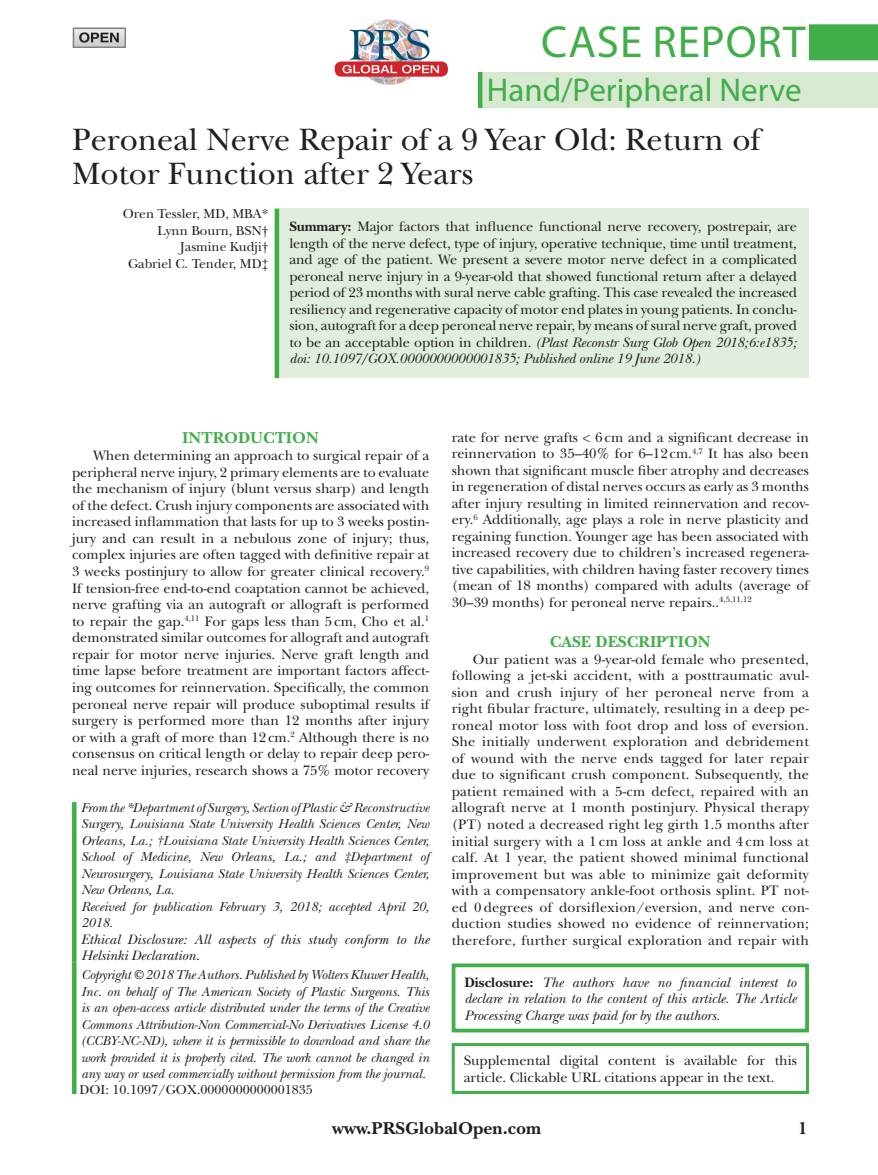
<style>
.page{position:relative;width:878px;height:1175px;background:#fff}
.page>*{position:absolute;margin:0;border:0;box-sizing:border-box;transform-origin:0 0}
.t1{font:45px "Myriad Pro";letter-spacing:.02em;color:#40ae49}
.t2{font:33px "Myriad Pro";color:#40ae49}
.t3{font:32.25px/34.5px "New Baskerville";color:#231f20}
.t4{font:700 18px "New Baskerville";color:#231f20}
.t5{font:700 16.5px "New Baskerville";color:#40ae49}
.t6{font:14.25px/16.5px "New Baskerville";color:#231f20;text-align:justify}
.t7{font:italic 14.25px/16.5px "New Baskerville";color:#231f20;text-align:justify}
.t8{font:italic 13.5px/16.5px "New Baskerville";color:#231f20}
.t9{font:13.5px/16.5px "New Baskerville";color:#231f20;text-align:right}
.s1{font-weight:700}
.s2{font-style:italic}
.s3{font-weight:700;font-style:normal}
</style>
<div class="page">
<div style="left:73px;top:28px;width:52px;height:20px;border:2px solid #808285"></div>
<svg style="left:79px;top:32px;width:40px;height:11px"></svg>
<img style="left:365px;top:20px;width:49px;height:64px">
<svg style="left:334px;top:61px;width:114px;height:16px"></svg>
<img style="left:342px;top:29px;width:97px;height:44px">
<div style="left:451px;top:963px;width:357px;height:69px;border:4px solid #40ae49"></div>
<hr style="left:72px;top:802px;width:4px;height:160px;background:#40ae49">
<div style="left:277px;top:209px;width:531px;height:169px;background:#e1eedd"></div>
<div style="left:274px;top:209px;width:5px;height:169px;background:#40ae49"></div>
<div style="left:478px;top:72px;width:86px;height:36px;background:#40ae49"></div>
<div style="left:482px;top:72px;width:396px;height:36px;background:#d8e9d2"></div>
<div style="left:452px;top:1043px;width:356px;height:51px;border:3px solid #40ae49"></div>
<hr style="left:72px;top:962px;width:4px;height:131px;background:#40ae49">
<div style="left:808px;top:24px;width:70px;height:36px;background:#40ae49"></div>
<h1 class="t1" style="left:541px;top:14px;width:266px">Case Report</h1>
<h2 class="t2" style="left:487px;top:69px;width:316px">Hand/Peripheral Nerve</h2>
<h3 class="t3" style="left:72px;top:122px;width:690px">Peroneal Nerve Repair of a 9 Year Old: Return of<br>Motor Function after 2 Years</h3>
<p class="t9" style="left:123px;top:206px;width:147px">Oren Tessler, MD, MBA*<br>Lynn Bourn, BSN†<br>Jasmine Kudji†<br>Gabriel C. Tender, MD‡</p>
<p class="t6" style="left:289px;top:218px;width:509px"><span class="s1">Summary:</span> Major factors that influence functional nerve recovery, postrepair, are length of the nerve defect, type of injury, operative technique, time until treatment, and age of the patient. We present a severe motor nerve defect in a complicated peroneal nerve injury in a 9-year-old that showed functional return after a delayed period of 23 months with sural nerve cable grafting. This case revealed the increased resiliency and regenerative capacity of motor end plates in young patients. In conclu&shy;sion, autograft for a deep peroneal nerve repair, by means of sural nerve graft, proved to be an acceptable option in children. <span class="s2">(Plast Reconstr Surg Glob Open 2018;6:e1835; doi: 10.1097/GOX.0000000000001835; Published online 19 June 2018.)</span></p>
<p class="t5" style="left:182px;top:428px;width:138px">INTRODUCTION</p>
<p class="t6" style="left:72px;top:447px;width:359px;text-indent:21px">When determining an approach to surgical repair of a peripheral nerve injury, 2 primary elements are to evaluate the mechanism of injury (blunt versus sharp) and length of the defect. Crush injury components are associated with increased inflammation that lasts for up to 3 weeks postin&shy;jury and can result in a nebulous zone of injury; thus, complex injuries are often tagged with definitive repair at 3 weeks postinjury to allow for greater clinical recovery.<sup>9<br></sup>If tension-free end-to-end coaptation cannot be achieved, nerve grafting via an autograft or allograft is performed to repair the gap.<sup>4,11</sup> For gaps less than 5cm, Cho et al.<sup>1 </sup>demonstrated similar outcomes for allograft and autograft repair for motor nerve injuries. Nerve graft length and time lapse before treatment are important factors affect&shy;ing outcomes for reinnervation. Specifically, the common peroneal nerve repair will produce suboptimal results if surgery is performed more than 12 months after injury or with a graft of more than 12cm.<sup>2</sup> Although there is no consensus on critical length or delay to repair deep pero&shy;neal nerve injuries, research shows a 75% motor recovery</p>
<p class="t8" style="left:81px;top:799px;width:350px">From the *Department of Surgery, Section of Plastic &amp; Reconstructive Surgery, Louisiana State University Health Sciences Center, New Orleans, La.; †Louisiana State University Health Sciences Center, School of Medicine, New Orleans, La.; and ‡Department of Neurosurgery, Louisiana State University Health Sciences Center, New Orleans, La.<br>Received for publication February 3, 2018; accepted April 20, 2018.</p>
<p class="t7" style="left:81px;top:931px;width:349px">Ethical Disclosure: All aspects of this study conform to the<br>Helsinki Declaration.</p>
<p class="t8" style="left:81px;top:966px;width:350px;text-align:justify">Copyright © 2018 The Authors. Published by Wolters Kluwer Health, Inc. on behalf of The American Society of Plastic Surgeons. This is an open-access article distributed under the terms of the Creative Commons Attribution-Non Commercial-No Derivatives License 4.0 (CCBY-NC-ND), where it is permissible to download and share the work provided it is properly cited. The work cannot be changed in any way or used commercially without permission from the journal.</p>
<p class="t9" style="left:80px;top:1081px;width:235px">DOI: 10.1097/GOX.0000000000001835</p>
<p class="t6" style="left:452px;top:429px;width:359px">rate for nerve grafts &lt; 6cm and a significant decrease in reinnervation to 35–40% for 6–12cm.<sup>4,7</sup> It has also been shown that significant muscle fiber atrophy and decreases in regeneration of distal nerves occurs as early as 3 months after injury resulting in limited reinnervation and recov&shy;ery.<sup>6</sup> Additionally, age plays a role in nerve plasticity and regaining function. Younger age has been associated with increased recovery due to children’s increased regenera&shy;tive capabilities, with children having faster recovery times (mean of 18 months) compared with adults (average of 30–39 months) for peroneal nerve repairs..<sup>4,5,11,12</sup></p>
<p class="t5" style="left:550px;top:632px;width:162px">CASE DESCRIPTION</p>
<p class="t6" style="left:451px;top:651px;width:359px;text-indent:21px">Our patient was a 9-year-old female who presented, following a jet-ski accident, with a posttraumatic avul&shy;sion and crush injury of her peroneal nerve from a right fibular fracture, ultimately, resulting in a deep pe&shy;roneal motor loss with foot drop and loss of eversion.<br>She initially underwent exploration and debridement of wound with the nerve ends tagged for later repair due to significant crush component. Subsequently, the patient remained with a 5-cm defect, repaired with an allograft nerve at 1 month postinjury. Physical therapy (PT) noted a decreased right leg girth 1.5 months after initial surgery with a 1 cm loss at ankle and 4 cm loss at calf. At 1 year, the patient showed minimal functional improvement but was able to minimize gait deformity with a compensatory ankle-foot orthosis splint. PT not&shy;ed 0 degrees of dorsiflexion/eversion, and nerve con&shy;duction studies showed no evidence of reinnervation; therefore, further surgical exploration and repair with</p>
<p class="t7" style="left:464px;top:974px;width:333px"><span class="s3">Disclosure:</span> The authors have no financial interest to declare in relation to the content of this article. The Article Processing Charge was paid for by the authors.</p>
<p class="t6" style="left:464px;top:1052px;width:334px">Supplemental digital content is available for this article. Clickable URL citations appear in the text.</p>
<p class="t4" style="left:332px;top:1118px;width:210px">www.PRSGlobalOpen.com</p>
<p class="t4" style="left:798px;top:1118px;width:11px">1</p>
</div>
